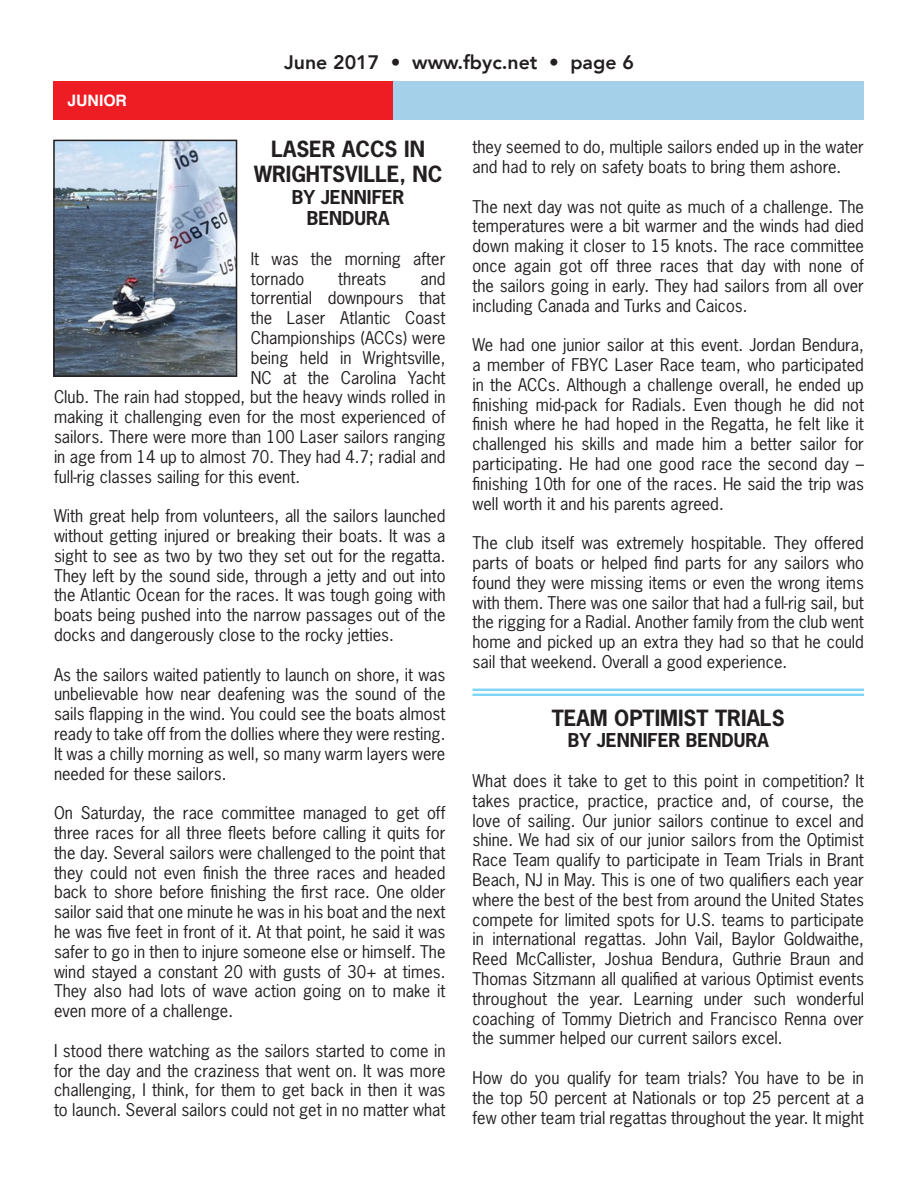
<style>
.page{position:relative;width:918px;height:1188px;background:#fff}
.page>*{position:absolute;margin:0;border:0;box-sizing:border-box;transform-origin:0 0}
.t1{font:700 21px/25.2px "News Gothic Std";color:#231f20;text-align:center}
.t2{font:800 19.5px "Avenir";color:#231f20}
.t3{font:700 18px/21.6px "News Gothic Std";color:#231f20;text-align:center}
.t4{font:16.5px/19.8px "News Gothic Std";color:#231f20;text-align:justify}
.Arial-rev{font:700 15.75px "Helvetica";color:#fff}
</style>
<div class="page">
<div style="left:54px;top:81px;width:339px;height:39px;background:#ee1d23"></div>
<div style="left:393px;top:81px;width:471px;height:39px;background:#a4d0e9"></div>
<img style="left:56px;top:143px;width:178px;height:231px">
<div style="left:53px;top:140px;width:184px;height:237px;border:2px solid #231f20"></div>
<hr style="left:472px;top:689px;width:392px;height:2px;background:#00aeef">
<hr style="left:472px;top:694px;width:392px;height:2px;background:#00aeef">
<p class="Arial-rev" style="left:68px;top:88px;width:61px">JUNIOR</p>
<p class="t2" style="left:284px;top:47px;width:351px">June 2017 • www.fbyc.net • page 6</p>
<p class="t1" style="left:254px;top:136px;width:190px">LASER ACCS IN<br>WRIGHTSVILLE, NC</p>
<p class="t3" style="left:292px;top:186px;width:114px">BY JENNIFER<br>BENDURA</p>
<p class="t4" style="left:251px;top:248px;width:196px">It was the morning after tornado</p>
<p class="t4" style="left:338px;top:268px;width:50px">threats</p>
<p class="t4" style="left:420px;top:268px;width:27px">and</p>
<p class="t4" style="left:251px;top:288px;width:196px">torrential downpours that</p>
<p class="t4" style="left:251px;top:308px;width:196px">the Laser Atlantic Coast</p>
<p class="t4" style="left:251px;top:328px;width:196px">Championships (ACCs) were</p>
<p class="t4" style="left:251px;top:347px;width:196px">being held in Wrightsville,</p>
<p class="t4" style="left:251px;top:367px;width:196px">NC at the Carolina Yacht</p>
<p class="t4" style="left:54px;top:387px;width:393px">Club. The rain had stopped, but the heavy winds rolled in</p>
<p class="t4" style="left:54px;top:407px;width:393px">making it challenging even for the most experienced of</p>
<p class="t4" style="left:54px;top:427px;width:393px">sailors. There were more than 100 Laser sailors ranging</p>
<p class="t4" style="left:54px;top:446px;width:393px">in age from 14 up to almost 70. They had 4.7; radial and</p>
<p class="t4" style="left:54px;top:466px;width:248px">full-rig classes sailing for this event.</p>
<p class="t4" style="left:54px;top:506px;width:393px">With great help from volunteers, all the sailors launched without getting injured or breaking their boats. It was a sight to see as two by two they set out for the regatta.<br>They left by the sound side, through a jetty and out into the Atlantic Ocean for the races. It was tough going with boats being pushed into the narrow passages out of the docks and dangerously close to the rocky jetties.</p>
<p class="t4" style="left:54px;top:664px;width:393px">As the sailors waited patiently to launch on shore, it was unbelievable how near deafening was the sound of the sails flapping in the wind. You could see the boats almost ready to take off from the dollies where they were resting.<br>It was a chilly morning as well, so many warm layers were needed for these sailors.</p>
<p class="t4" style="left:54px;top:803px;width:393px">On Saturday, the race committee managed to get off three races for all three fleets before calling it quits for the day. Several sailors were challenged to the point that they could not even finish the three races and headed back to shore before finishing the first race. One older sailor said that one minute he was in his boat and the next he was five feet in front of it. At that point, he said it was safer to go in then to injure someone else or himself. The wind stayed a constant 20 with gusts of 30+ at times.<br>They also had lots of wave action going on to make it even more of a challenge.</p>
<p class="t4" style="left:54px;top:1040px;width:393px">I stood there watching as the sailors started to come in for the day and the craziness that went on. It was more challenging, I think, for them to get back in then it was to launch. Several sailors could not get in no matter what</p>
<p class="t4" style="left:472px;top:137px;width:393px">they seemed to do, multiple sailors ended up in the water and had to rely on safety boats to bring them ashore.</p>
<p class="t4" style="left:472px;top:196px;width:393px">The next day was not quite as much of a challenge. The temperatures were a bit warmer and the winds had died down making it closer to 15 knots. The race committee once again got off three races that day with none of the sailors going in early. They had sailors from all over including Canada and Turks and Caicos.</p>
<p class="t4" style="left:472px;top:335px;width:393px">We had one junior sailor at this event. Jordan Bendura, a member of FBYC Laser Race team, who participated in the ACCs. Although a challenge overall, he ended up finishing mid-pack for Radials. Even though he did not finish where he had hoped in the Regatta, he felt like it challenged his skills and made him a better sailor for participating. He had one good race the second day – finishing 10th for one of the races. He said the trip was well worth it and his parents agreed.</p>
<p class="t4" style="left:472px;top:533px;width:393px">The club itself was extremely hospitable. They offered parts of boats or helped find parts for any sailors who found they were missing items or even the wrong items with them. There was one sailor that had a full-rig sail, but the rigging for a Radial. Another family from the club went home and picked up an extra they had so that he could sail that weekend. Overall a good experience.</p>
<p class="t1" style="left:552px;top:705px;width:234px">TEAM OPTIMIST TRIALS</p>
<p class="t3" style="left:568px;top:730px;width:203px">BY JENNIFER BENDURA</p>
<p class="t4" style="left:472px;top:771px;width:393px">What does it take to get to this point in competition? It takes practice, practice, practice and, of course, the love of sailing. Our junior sailors continue to excel and shine. We had six of our junior sailors from the Optimist Race Team qualify to participate in Team Trials in Brant Beach, NJ in May. This is one of two qualifiers each year where the best of the best from around the United States compete for limited spots for U.S. teams to participate in international regattas. John Vail, Baylor Goldwaithe, Reed McCallister, Joshua Bendura, Guthrie Braun and Thomas Sitzmann all qualified at various Optimist events throughout the year. Learning under such wonderful coaching of Tommy Dietrich and Francisco Renna over the summer helped our current sailors excel.</p>
<p class="t4" style="left:472px;top:1068px;width:393px">How do you qualify for team trials? You have to be in the top 50 percent at Nationals or top 25 percent at a few other team trial regattas throughout the year. It might</p>
</div>
